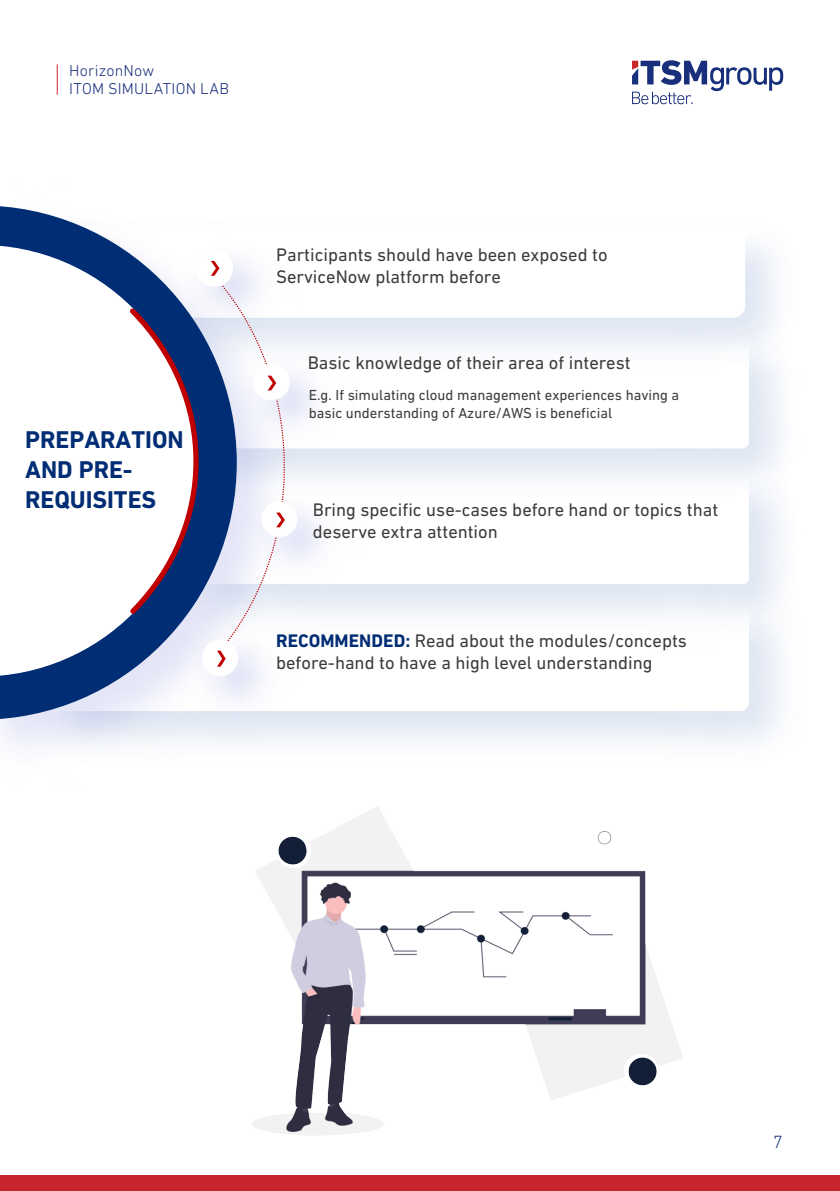
<style>
.page{position:relative;width:840px;height:1191px;background:#fff}
.page>*{position:absolute;margin:0;border:0;box-sizing:border-box;transform-origin:0 0}
.t1{font:700 24.6px/29.6px "DIN Next LT Pro";color:#002d74}
.t2{font:18.4px/22.2px "DIN Next LT Pro";color:#3c3c3b}
.t3{font:300 18px "DIN Next LT Pro";color:#182f7b}
.t4{font:300 16px/18px "DIN Next LT Pro";letter-spacing:.015em;color:#182f7b}
.t5{font:14.8px/17.2px "DIN Next LT Pro";color:#3c3c3b}
.s1{font-weight:700;color:#002d74}
</style>
<div class="page">
<img style="left:252px;top:806px;width:431px;height:329px">
<div style="left:5px;top:225px;width:739px;height:93px;background:#fff;border-radius:12px"></div>
<svg style="left:0;top:206px;width:174px;height:513px"></svg>
<svg style="left:0;top:245px;width:174px;height:431px"></svg>
<img style="left:167px;top:221px;width:70px;height:40px">
<div style="left:196px;top:250px;width:37px;height:37px;background:#fff;border-radius:50%"></div>
<img style="left:306px;top:336px;width:48px;height:128px">
<img style="left:306px;top:473px;width:55px;height:128px">
<img style="left:174px;top:666px;width:128px;height:74px">
<div style="left:202px;top:639px;width:36px;height:37px;background:#fff;border-radius:50%"></div>
<svg style="left:125px;top:261px;width:181px;height:405px"></svg>
<div style="left:0;top:1175px;width:839px;height:16px;background:#c9252c"></div>
<svg style="left:632px;top:60px;width:150px;height:44px"></svg>
<hr style="left:57px;top:64px;width:1px;height:31px;background:#c9252c">
<p class="t4" style="left:69px;top:62px;width:161px">HorizonNow<br>ITOM SIMULATION LAB</p>
<h1 class="t1" style="left:25px;top:425px;width:160px">PREPARATION<br>AND PRE-<br>REQUISITES</h1>
<p class="t2" style="left:276px;top:243px;width:333px">Participants should have been exposed to<br>ServiceNow platform before</p>
<p class="t2" style="left:308px;top:352px;width:324px">Basic knowledge of their area of interest</p>
<p class="t5" style="left:308px;top:386px;width:372px">E.g. If simulating cloud management experiences having a basic understanding of Azure/AWS is beneficial</p>
<p class="t2" style="left:313px;top:498px;width:406px">Bring specific use-cases before hand or topics that deserve extra attention</p>
<p class="t2" style="left:276px;top:629px;width:412px"><span class="s1">RECOMMENDED:</span> Read about the modules/concepts before-hand to have a high level understanding</p>
<p class="t3" style="left:772px;top:1131px;width:11px">7</p>
</div>
